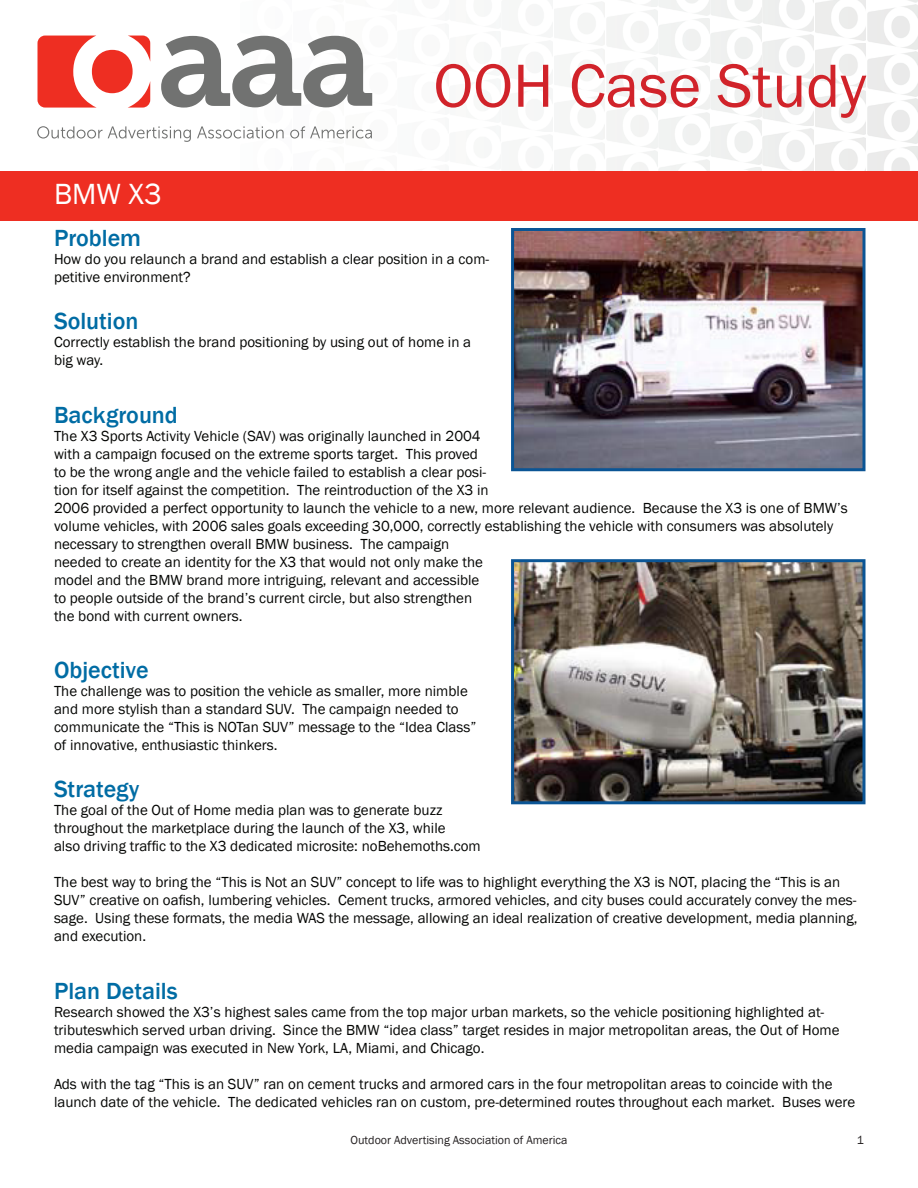
<style>
.page{position:relative;width:918px;height:1188px;background:#fff}
.page>*{position:absolute;margin:0;border:0;box-sizing:border-box;transform-origin:0 0}
.t1{font:63px "Franklin Gothic";color:#d1232a}
.t2{font:30px "Franklin Gothic";color:#fff}
.t3{font:500 24px "Franklin Gothic";color:#006ca4}
.t4{font:15px/18px "Franklin Gothic";color:#040503}
.t5{font:12px "Franklin Gothic";color:#231f20}
</style>
<div class="page">
<img style="left:515px;top:232px;width:347px;height:235px">
<div style="left:511px;top:228px;width:355px;height:243px;border:3px solid #0b5595"></div>
<img style="left:515px;top:563px;width:347px;height:237px">
<div style="left:511px;top:559px;width:355px;height:245px;border:3px solid #0b5595"></div>
<img style="left:815px;top:43px;width:51px;height:44px">
<img style="left:815px;top:0;width:51px;height:40px">
<img style="left:372px;top:93px;width:1px;height:13px">
<img style="left:815px;top:137px;width:51px;height:34px">
<img style="left:867px;top:5px;width:51px;height:44px">
<img style="left:907px;top:0;width:11px;height:2px">
<img style="left:867px;top:52px;width:51px;height:44px">
<img style="left:867px;top:99px;width:51px;height:44px">
<img style="left:867px;top:146px;width:51px;height:25px">
<svg style="left:37px;top:126px;width:154px;height:16px"></svg>
<svg style="left:197px;top:126px;width:87px;height:13px"></svg>
<svg style="left:290px;top:126px;width:82px;height:13px"></svg>
<svg style="left:38px;top:36px;width:112px;height:72px"></svg>
<svg style="left:161px;top:36px;width:211px;height:72px"></svg>
<div style="left:0;top:171px;width:918px;height:50px;background:#ee2e22"></div>
<p class="t2" style="left:54px;top:175px;width:109px">BMW X3</p>
<p class="t1" style="left:434px;top:47px;width:434px">OOH Case Study</p>
<p class="t3" style="left:54px;top:223px;width:89px">Problem</p>
<p class="t4" style="left:54px;top:251px;width:437px">How do you relaunch a brand and establish a clear position in a com&shy;petitive environment?</p>
<p class="t3" style="left:54px;top:306px;width:86px">Solution</p>
<p class="t4" style="left:54px;top:333px;width:419px">Correctly establish the brand positioning by using out of home in a big way.</p>
<p class="t3" style="left:54px;top:400px;width:125px">Background</p>
<p class="t4" style="left:54px;top:427px;width:795px">The X3 Sports Activity Vehicle (SAV) was originally launched in 2004<br>with a campaign focused on the extreme sports target. This proved<br>to be the wrong angle and the vehicle failed to establish a clear posi-<br>tion for itself against the competition. The reintroduction of the X3 in<br>2006 provided a perfect opportunity to launch the vehicle to a new, more relevant audience. Because the X3 is one of BMW’s volume vehicles, with 2006 sales goals exceeding 30,000, correctly establishing the vehicle with consumers was absolutely necessary to strengthen overall BMW business. The campaign<br>needed to create an identity for the X3 that would not only make the<br>model and the BMW brand more intriguing, relevant and accessible<br>to people outside of the brand’s current circle, but also strengthen<br>the bond with current owners.</p>
<p class="t3" style="left:54px;top:655px;width:96px">Objective</p>
<p class="t4" style="left:54px;top:683px;width:424px">The challenge was to position the vehicle as smaller, more nimble and more stylish than a standard SUV. The campaign needed to communicate the “This is NOTan SUV” message to the “Idea Class” of innovative, enthusiastic thinkers.</p>
<p class="t3" style="left:54px;top:774px;width:87px">Strategy</p>
<p class="t4" style="left:54px;top:801px;width:393px">The goal of the Out of Home media plan was to generate buzz throughout the marketplace during the launch of the X3, while</p>
<p class="t4" style="left:54px;top:837px;width:428px">also driving traffic to the X3 dedicated microsite: noBehemoths.com</p>
<p class="t4" style="left:54px;top:873px;width:805px">The best way to bring the “This is Not an SUV” concept to life was to highlight everything the X3 is NOT, placing the “This is an SUV” creative on oafish, lumbering vehicles. Cement trucks, armored vehicles, and city buses could accurately convey the mes&shy;sage. Using these formats, the media WAS the message, allowing an ideal realization of creative development, media planning, and execution.</p>
<p class="t3" style="left:54px;top:976px;width:125px">Plan Details</p>
<p class="t4" style="left:54px;top:1003px;width:787px">Research showed the X3’s highest sales came from the top major urban markets, so the vehicle positioning highlighted at&shy;tributeswhich served urban driving. Since the BMW “idea class” target resides in major metropolitan areas, the Out of Home media campaign was executed in New York, LA, Miami, and Chicago.</p>
<p class="t4" style="left:54px;top:1075px;width:780px">Ads with the tag “This is an SUV” ran on cement trucks and armored cars in the four metropolitan areas to coincide with the</p>
<p class="t4" style="left:54px;top:1093px;width:803px">launch date of the vehicle. The dedicated vehicles ran on custom, pre-determined routes throughout each market. Buses were</p>
<p class="t5" style="left:351px;top:1132px;width:219px">Outdoor Advertising Association of America</p>
<p class="t5" style="left:857px;top:1132px;width:9px">1</p>
</div>
